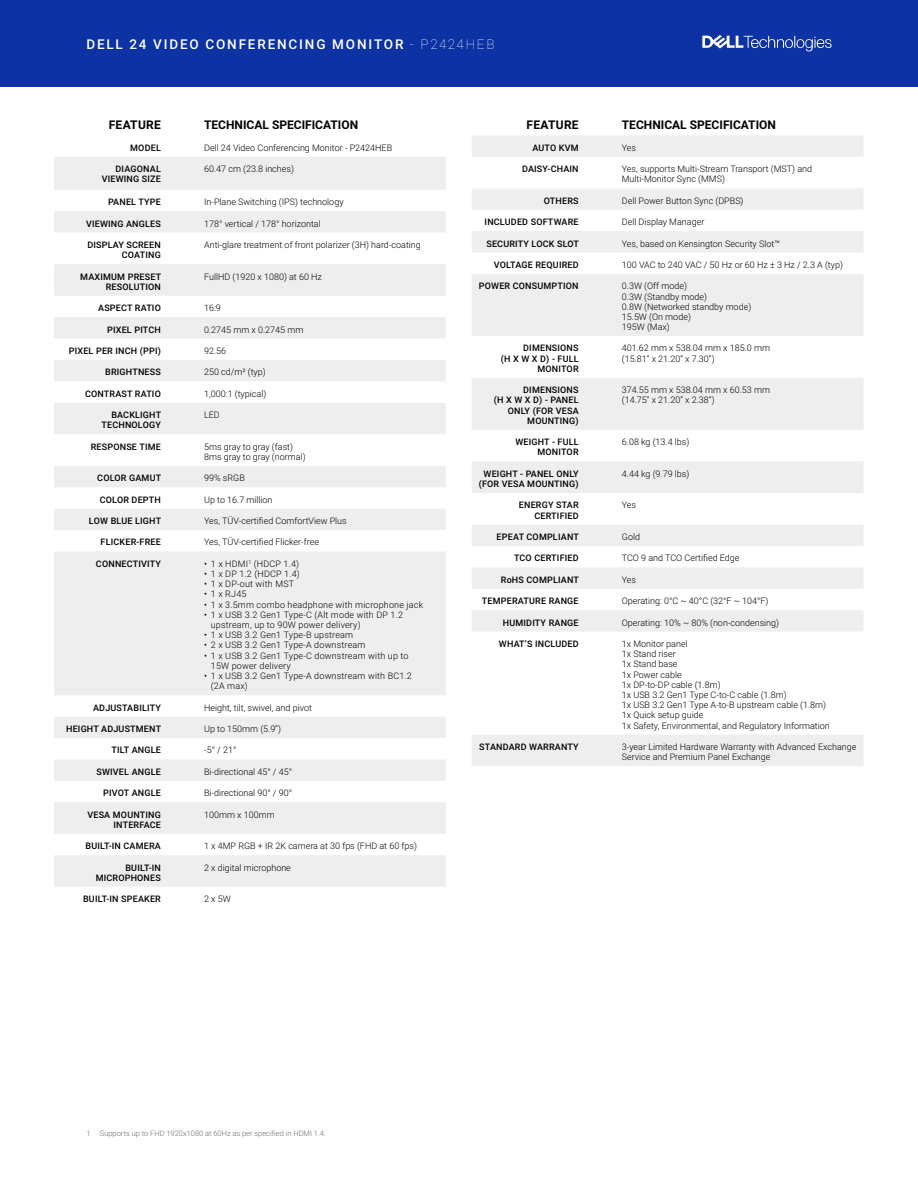
<style>
.page{position:relative;width:918px;height:1188px;background:#fff}
.page>*{position:absolute;margin:0;border:0;box-sizing:border-box;transform-origin:0 0}
.t1{font:500 13.5px "Roboto";letter-spacing:.135em;color:#fff}
.t2{font:700 12px "Roboto";color:#000}
.t3{font:700 12px "Roboto";letter-spacing:.02em;color:#000}
.t4{font:300 9px/10.2px "Roboto";color:#000}
.t5{font:500 9px/10.2px "Roboto";letter-spacing:.02em;color:#000;text-align:right}
.t6{font:300 9px/10.2px "Roboto";letter-spacing:.02em;color:#000}
.t7{font:300 7.5px "Roboto";color:#6e6e6e}
.s1{font-weight:100}
</style>
<div class="page">
<div style="left:0;top:0;width:918px;height:86px;background:#0c32a4"></div>
<svg style="left:702px;top:35px;width:130px;height:16px"></svg>
<svg style="left:54px;top:157px;width:392px;height:730px;fill:#eee"></svg>
<svg style="left:54px;top:264px;width:392px;height:75px"></svg>
<div style="left:472px;top:135px;width:391px;height:22px;background:#eee"></div>
<svg style="left:472px;top:188px;width:391px;height:578px"></svg>
<h1 class="t1" style="left:86px;top:35px;width:410px">DELL 24 VIDEO CONFERENCING MONITOR <span class="s1">- P2424HEB</span></h1>
<h2 class="t3" style="left:109px;top:117px;width:54px">FEATURE</h2>
<h2 class="t2" style="left:204px;top:117px;width:156px">TECHNICAL SPECIFICATION</h2>
<p class="t5" style="left:130px;top:142px;width:32px">MODEL</p>
<p class="t4" style="left:204px;top:142px;width:190px">Dell 24 Video Conferencing Monitor - P2424HEB</p>
<p class="t5" style="left:102px;top:164px;width:61px">DIAGONAL<br>VIEWING SIZE</p>
<p class="t4" style="left:204px;top:164px;width:91px">60.47 cm (23.8 inches)</p>
<p class="t5" style="left:108px;top:197px;width:54px">PANEL TYPE</p>
<p class="t4" style="left:204px;top:197px;width:141px">In-Plane Switching (IPS) technology</p>
<p class="t5" style="left:86px;top:218px;width:76px">VIEWING ANGLES</p>
<p class="t4" style="left:204px;top:218px;width:118px">178° vertical / 178° horizontal</p>
<p class="t5" style="left:87px;top:239px;width:75px">DISPLAY SCREEN<br>COATING</p>
<p class="t4" style="left:204px;top:239px;width:218px">Anti-glare treatment of front polarizer (3H) hard-coating</p>
<p class="t5" style="left:80px;top:271px;width:82px">MAXIMUM PRESET<br>RESOLUTION</p>
<p class="t4" style="left:204px;top:271px;width:119px">FullHD (1920 x 1080) at 60 Hz</p>
<p class="t5" style="left:98px;top:303px;width:64px">ASPECT RATIO</p>
<p class="t4" style="left:204px;top:303px;width:18px">16:9</p>
<p class="t5" style="left:107px;top:324px;width:55px">PIXEL PITCH</p>
<p class="t4" style="left:204px;top:324px;width:101px">0.2745 mm x 0.2745 mm</p>
<p class="t5" style="left:69px;top:345px;width:94px">PIXEL PER INCH (PPI)</p>
<p class="t4" style="left:204px;top:345px;width:24px">92.56</p>
<p class="t5" style="left:105px;top:367px;width:57px">BRIGHTNESS</p>
<p class="t4" style="left:204px;top:367px;width:63px">250 cd/m² (typ)</p>
<p class="t5" style="left:85px;top:388px;width:77px">CONTRAST RATIO</p>
<p class="t4" style="left:204px;top:388px;width:64px">1,000:1 (typical)</p>
<p class="t5" style="left:101px;top:409px;width:61px">BACKLIGHT<br>TECHNOLOGY</p>
<p class="t4" style="left:204px;top:409px;width:17px">LED</p>
<p class="t5" style="left:91px;top:441px;width:72px">RESPONSE TIME</p>
<p class="t4" style="left:204px;top:441px;width:103px">5ms gray to gray (fast)<br>8ms gray to gray (normal)</p>
<p class="t5" style="left:97px;top:473px;width:65px">COLOR GAMUT</p>
<p class="t4" style="left:204px;top:473px;width:42px">99% sRGB</p>
<p class="t5" style="left:100px;top:494px;width:63px">COLOR DEPTH</p>
<p class="t4" style="left:204px;top:494px;width:70px">Up to 16.7 million</p>
<p class="t5" style="left:89px;top:515px;width:74px">LOW BLUE LIGHT</p>
<p class="t4" style="left:204px;top:515px;width:144px">Yes, TÜV-certified ComfortView Plus</p>
<p class="t5" style="left:101px;top:537px;width:62px">FLICKER-FREE</p>
<p class="t4" style="left:204px;top:537px;width:116px">Yes, TÜV-certified Flicker-free</p>
<p class="t5" style="left:96px;top:558px;width:66px">CONNECTIVITY</p>
<p class="t6" style="left:204px;top:558px;width:97px">• 1 x HDMI<sup>1</sup> (HDCP 1.4)</p>
<p class="t4" style="left:204px;top:568px;width:97px">• 1 x DP 1.2 (HDCP 1.4)</p>
<p class="t6" style="left:204px;top:579px;width:92px">• 1 x DP-out with MST</p>
<p class="t4" style="left:204px;top:589px;width:44px">• 1 x RJ45</p>
<p class="t6" style="left:204px;top:599px;width:220px">• 1 x 3.5mm combo headphone with microphone jack</p>
<p class="t6" style="left:211px;top:609px;width:194px;text-indent:-7px">• 1 x USB 3.2 Gen1 Type-C (Alt mode with DP 1.2 upstream, up to 90W power delivery)</p>
<p class="t6" style="left:204px;top:630px;width:151px">• 1 x USB 3.2 Gen1 Type-B upstream</p>
<p class="t6" style="left:204px;top:640px;width:163px">• 2 x USB 3.2 Gen1 Type-A downstream</p>
<p class="t6" style="left:211px;top:650px;width:199px;text-indent:-7px">• 1 x USB 3.2 Gen1 Type-C downstream with up to<br>15W power delivery</p>
<p class="t6" style="left:211px;top:670px;width:203px;text-indent:-7px">• 1 x USB 3.2 Gen1 Type-A downstream with BC1.2 (2A max)</p>
<p class="t5" style="left:93px;top:702px;width:69px">ADJUSTABILITY</p>
<p class="t4" style="left:204px;top:702px;width:109px">Height, tilt, swivel, and pivot</p>
<p class="t5" style="left:66px;top:723px;width:97px">HEIGHT ADJUSTMENT</p>
<p class="t4" style="left:204px;top:723px;width:78px">Up to 150mm (5.9”)</p>
<p class="t5" style="left:111px;top:745px;width:51px">TILT ANGLE</p>
<p class="t4" style="left:204px;top:745px;width:34px">-5° / 21°</p>
<p class="t5" style="left:97px;top:766px;width:66px">SWIVEL ANGLE</p>
<p class="t4" style="left:204px;top:766px;width:89px">Bi-directional 45° / 45°</p>
<p class="t5" style="left:103px;top:788px;width:59px">PIVOT ANGLE</p>
<p class="t4" style="left:204px;top:788px;width:89px">Bi-directional 90° / 90°</p>
<p class="t5" style="left:87px;top:809px;width:75px">VESA MOUNTING<br>INTERFACE</p>
<p class="t4" style="left:204px;top:809px;width:72px">100mm x 100mm</p>
<p class="t5" style="left:86px;top:841px;width:77px">BUILT-IN CAMERA</p>
<p class="t4" style="left:204px;top:841px;width:214px">1 x 4MP RGB + IR 2K camera at 30 fps (FHD at 60 fps)</p>
<p class="t5" style="left:96px;top:862px;width:67px">BUILT-IN<br>MICROPHONES</p>
<p class="t4" style="left:204px;top:862px;width:88px">2 x digital microphone</p>
<p class="t5" style="left:83px;top:894px;width:79px">BUILT-IN SPEAKER</p>
<p class="t4" style="left:204px;top:894px;width:28px">2 x 5W</p>
<h2 class="t3" style="left:527px;top:117px;width:54px">FEATURE</h2>
<h2 class="t2" style="left:622px;top:117px;width:156px">TECHNICAL SPECIFICATION</h2>
<p class="t5" style="left:532px;top:142px;width:48px">AUTO KVM</p>
<p class="t4" style="left:622px;top:142px;width:16px">Yes</p>
<p class="t5" style="left:522px;top:164px;width:58px">DAISY-CHAIN</p>
<p class="t4" style="left:622px;top:164px;width:192px">Yes, supports Multi-Stream Transport (MST) and<br>Multi-Monitor Sync (MMS)</p>
<p class="t5" style="left:544px;top:195px;width:36px">OTHERS</p>
<p class="t4" style="left:622px;top:195px;width:123px">Dell Power Button Sync (DPBS)</p>
<p class="t5" style="left:485px;top:216px;width:96px">INCLUDED SOFTWARE</p>
<p class="t4" style="left:622px;top:216px;width:84px">Dell Display Manager</p>
<p class="t5" style="left:486px;top:238px;width:94px">SECURITY LOCK SLOT</p>
<p class="t4" style="left:622px;top:238px;width:160px">Yes, based on Kensington Security Slot™</p>
<p class="t5" style="left:494px;top:259px;width:86px">VOLTAGE REQUIRED</p>
<p class="t4" style="left:622px;top:259px;width:223px">100 VAC to 240 VAC / 50 Hz or 60 Hz ± 3 Hz / 2.3 A (typ)</p>
<p class="t5" style="left:479px;top:281px;width:101px">POWER CONSUMPTION</p>
<p class="t4" style="left:622px;top:281px;width:131px">0.3W (Off mode)<br>0.3W (Standby mode)<br>0.8W (Networked standby mode)<br>15.5W (On mode)<br>195W (Max)</p>
<p class="t5" style="left:501px;top:343px;width:79px">DIMENSIONS<br>(H X W X D) - FULL<br>MONITOR</p>
<p class="t4" style="left:622px;top:343px;width:150px">401.62 mm x 538.04 mm x 185.0 mm (15.81” x 21.20” x 7.30”)</p>
<p class="t5" style="left:494px;top:385px;width:86px">DIMENSIONS<br>(H X W X D) - PANEL<br>ONLY (FOR VESA<br>MOUNTING)</p>
<p class="t4" style="left:622px;top:385px;width:150px">374.55 mm x 538.04 mm x 60.53 mm (14.75” x 21.20” x 2.38”)</p>
<p class="t5" style="left:515px;top:437px;width:65px">WEIGHT - FULL<br>MONITOR</p>
<p class="t4" style="left:622px;top:437px;width:69px">6.08 kg (13.4 lbs)</p>
<p class="t5" style="left:479px;top:468px;width:101px;text-align:center">WEIGHT - PANEL ONLY (FOR VESA MOUNTING)</p>
<p class="t4" style="left:622px;top:468px;width:69px">4.44 kg (9.79 lbs)</p>
<p class="t5" style="left:519px;top:500px;width:61px">ENERGY STAR<br>CERTIFIED</p>
<p class="t4" style="left:622px;top:500px;width:16px">Yes</p>
<p class="t5" style="left:497px;top:531px;width:84px">EPEAT COMPLIANT</p>
<p class="t4" style="left:622px;top:531px;width:20px">Gold</p>
<p class="t5" style="left:514px;top:553px;width:66px">TCO CERTIFIED</p>
<p class="t4" style="left:622px;top:553px;width:119px">TCO 9 and TCO Certified Edge</p>
<p class="t5" style="left:501px;top:574px;width:80px">RoHS COMPLIANT</p>
<p class="t4" style="left:622px;top:574px;width:16px">Yes</p>
<p class="t5" style="left:482px;top:596px;width:98px">TEMPERATURE RANGE</p>
<p class="t4" style="left:622px;top:596px;width:148px">Operating: 0°C ~ 40°C (32°F ~ 104°F)</p>
<p class="t5" style="left:503px;top:617px;width:77px">HUMIDITY RANGE</p>
<p class="t4" style="left:622px;top:617px;width:159px">Operating: 10% ~ 80% (non-condensing)</p>
<p class="t5" style="left:499px;top:638px;width:81px">WHAT’S INCLUDED</p>
<p class="t4" style="left:622px;top:638px;width:209px">1x Monitor panel<br>1x Stand riser<br>1x Stand base<br>1x Power cable<br>1x DP-to-DP cable (1.8m)<br>1x USB 3.2 Gen1 Type C-to-C cable (1.8m)<br>1x USB 3.2 Gen1 Type A-to-B upstream cable (1.8m)<br>1x Quick setup guide<br>1x Safety, Environmental, and Regulatory Information</p>
<p class="t5" style="left:479px;top:741px;width:101px">STANDARD WARRANTY</p>
<p class="t4" style="left:622px;top:741px;width:236px">3-year Limited Hardware Warranty with Advanced Exchange<br>Service and Premium Panel Exchange</p>
<p class="t7" style="left:86px;top:1128px;width:241px">1 Supports up to FHD 1920x1080 at 60Hz as per specified in HDMI 1.4.</p>
</div>
